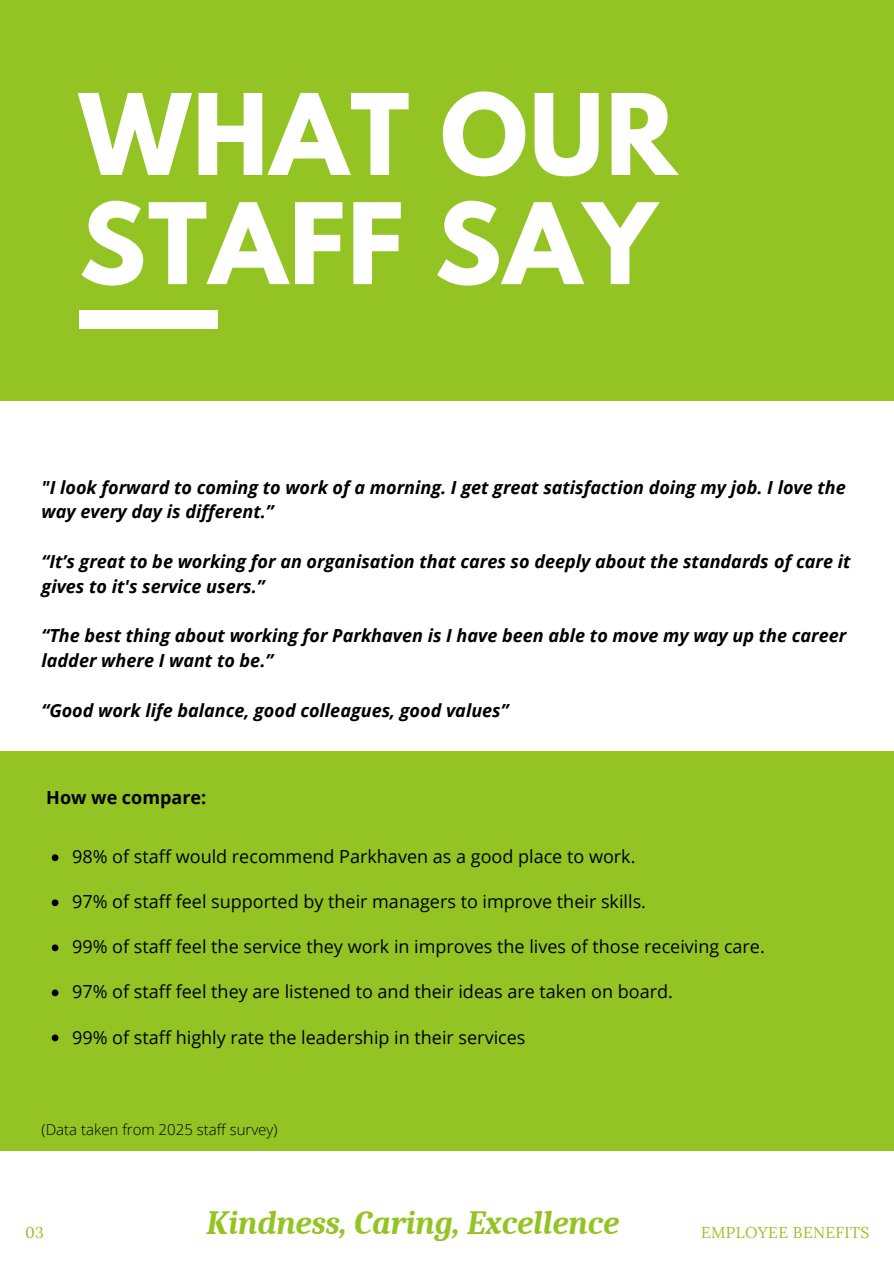
<style>
.page{position:relative;width:894px;height:1264px;background:#fff}
.page>*{position:absolute;margin:0;border:0;box-sizing:border-box;transform-origin:0 0}
.t1{font:700 99.3px/109.2px "League Spartan";letter-spacing:.02em;color:#fff}
.t2{font:italic 700 33px "Caladea";color:#93c423}
.t3{font:italic 700 18px/24.8px "Open Sans";color:#000}
.t4{font:18px "Open Sans";color:#000}
.t5{font:700 18px "Open Sans";color:#000}
.t6{font:15.75px "Lora";letter-spacing:.02em;color:#93c423}
.t7{font:300 15px "Open Sans";color:#000}
</style>
<div class="page">
<div style="left:0;top:0;width:893px;height:400px;background:#93c423"></div>
<div style="left:79px;top:310px;width:139px;height:19px;background:#fff"></div>
<div style="left:0;top:751px;width:893px;height:399px;background:#93c423"></div>
<svg style="left:52px;top:854px;width:6px;height:7px"></svg>
<svg style="left:52px;top:899px;width:6px;height:7px"></svg>
<svg style="left:52px;top:944px;width:6px;height:7px"></svg>
<svg style="left:52px;top:989px;width:6px;height:7px"></svg>
<svg style="left:52px;top:1034px;width:6px;height:7px"></svg>
<h1 class="t1" style="left:79px;top:93px;width:599px">WHAT OUR<br>STAFF SAY</h1>
<p class="t3" style="left:42px;top:474px;width:805px">"I look forward to coming to work of a morning. I get great satisfaction doing my job. I love the way every day is different.”</p>
<p class="t3" style="left:42px;top:548px;width:810px">“It’s great to be working for an organisation that cares so deeply about the standards of care it gives to it's service users.”</p>
<p class="t3" style="left:42px;top:623px;width:806px">“The best thing about working for Parkhaven is I have been able to move my way up the career ladder where I want to be.”</p>
<p class="t3" style="left:42px;top:697px;width:468px">“Good work life balance, good colleagues, good values”</p>
<p class="t5" style="left:46px;top:784px;width:161px">How we compare:</p>
<p class="t4" style="left:72px;top:844px;width:564px">98% of staff would recommend Parkhaven as a good place to work.</p>
<p class="t4" style="left:72px;top:889px;width:575px">97% of staff feel supported by their managers to improve their skills.</p>
<p class="t4" style="left:72px;top:934px;width:694px">99% of staff feel the service they work in improves the lives of those receiving care.</p>
<p class="t4" style="left:72px;top:979px;width:602px">97% of staff feel they are listened to and their ideas are taken on board.</p>
<p class="t4" style="left:72px;top:1024px;width:454px">99% of staff highly rate the leadership in their services</p>
<p class="t7" style="left:42px;top:1118px;width:237px">(Data taken from 2025 staff survey)</p>
<h2 class="t2" style="left:206px;top:1203px;width:414px">Kindness, Caring, Excellence</h2>
<p class="t6" style="left:25px;top:1222px;width:20px">03</p>
<p class="t6" style="left:700px;top:1222px;width:170px">EMPLOYEE BENEFITS</p>
</div>
